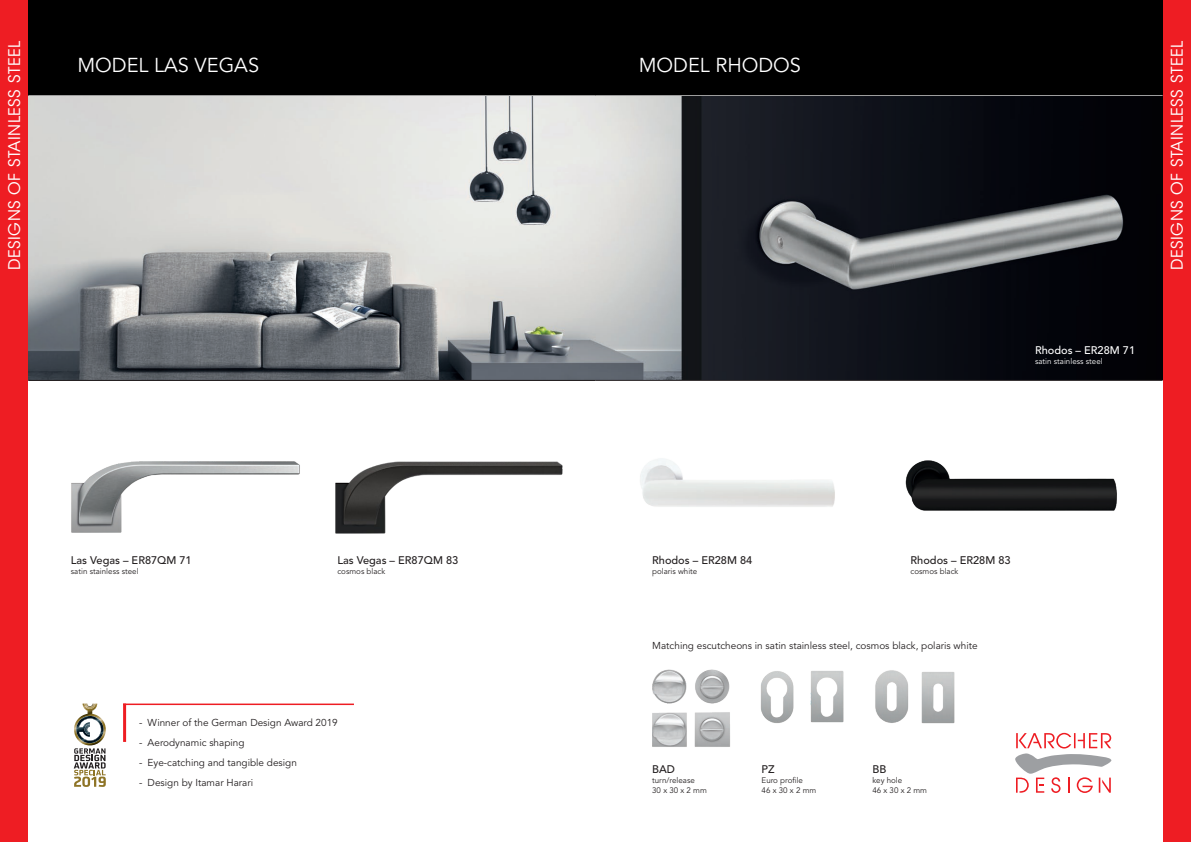
<style>
.page{position:relative;width:1191px;height:842px;background:#fff}
.page>*{position:absolute;margin:0;border:0;box-sizing:border-box;transform-origin:0 0}
.t1{font:20px "Avenir LT Std";color:#fff}
.t2{font:16px "ITC Avant Garde Std";letter-spacing:.03em;color:#fff}
.t3{font:500 11px "Avenir LT Std";color:#231f20}
.t4{font:500 11px "Avenir LT Std";color:#fff}
.t5{font:10px "Avenir LT Std";color:#231f20}
.t6{font:8px/10px "Avenir LT Std";color:#231f20}
.t7{font:8px "Avenir LT Std";color:#fff}
</style>
<div class="page">
<div style="left:1162px;top:0;width:29px;height:842px;background:#ee1d23"></div>
<div style="left:0;top:0;width:28px;height:842px;background:#ee1d23"></div>
<div style="left:28px;top:0;width:1134px;height:96px;background:#000"></div>
<hr style="left:28px;top:95px;width:567px;height:1px;background:#fff">
<hr style="left:595px;top:95px;width:567px;height:1px;background:#fff">
<svg style="left:1015px;top:733px;width:96px;height:60px"></svg>
<img style="left:28px;top:96px;width:1134px;height:284px">
<img style="left:71px;top:461px;width:229px;height:72px">
<img style="left:905px;top:460px;width:212px;height:51px">
<img style="left:640px;top:458px;width:195px;height:49px">
<img style="left:74px;top:703px;width:32px;height:42px">
<img style="left:76px;top:716px;width:28px;height:27px">
<svg style="left:85px;top:703px;width:10px;height:6px"></svg>
<img style="left:79px;top:718px;width:22px;height:23px">
<svg style="left:74px;top:748px;width:32px;height:39px"></svg>
<hr style="left:123px;top:703px;width:3px;height:39px;background:#ee1d23">
<hr style="left:123px;top:703px;width:231px;height:2px;background:#ee1d23">
<img style="left:875px;top:670px;width:21px;height:53px">
<img style="left:896px;top:671px;width:59px;height:53px">
<img style="left:760px;top:671px;width:25px;height:52px">
<img style="left:785px;top:671px;width:59px;height:52px">
<img style="left:652px;top:669px;width:34px;height:35px">
<img style="left:686px;top:669px;width:44px;height:35px">
<img style="left:652px;top:712px;width:78px;height:35px">
<hr style="left:28px;top:380px;width:567px;height:1px;background:#231f20">
<hr style="left:595px;top:380px;width:567px;height:1px;background:#231f20">
<img style="left:335px;top:461px;width:228px;height:73px">
<h2 class="t2" style="left:5px;top:270px;width:230px;rotate:-90deg">DESIGNS OF STAINLESS STEEL</h2>
<h2 class="t2" style="left:1167px;top:270px;width:230px;rotate:-90deg">DESIGNS OF STAINLESS STEEL</h2>
<h1 class="t1" style="left:77px;top:53px;width:183px">MODEL LAS VEGAS</h1>
<h1 class="t1" style="left:638px;top:53px;width:164px">MODEL RHODOS</h1>
<p class="t3" style="left:71px;top:554px;width:122px">Las Vegas – ER87QM 71</p>
<p class="t6" style="left:71px;top:566px;width:69px">satin stainless steel</p>
<p class="t3" style="left:337px;top:554px;width:122px">Las Vegas – ER87QM 83</p>
<p class="t6" style="left:337px;top:566px;width:49px">cosmos black</p>
<p class="t5" style="left:139px;top:717px;width:200px">- Winner of the German Design Award 2019</p>
<p class="t5" style="left:139px;top:737px;width:107px">- Aerodynamic shaping</p>
<p class="t5" style="left:139px;top:757px;width:159px">- Eye-catching and tangible design</p>
<p class="t5" style="left:139px;top:777px;width:115px">- Design by Itamar Harari</p>
<p class="t4" style="left:1035px;top:344px;width:102px">Rhodos – ER28M 71</p>
<p class="t7" style="left:1035px;top:357px;width:69px">satin stainless steel</p>
<p class="t3" style="left:652px;top:554px;width:102px">Rhodos – ER28M 84</p>
<p class="t6" style="left:652px;top:566px;width:47px">polaris white</p>
<p class="t3" style="left:910px;top:554px;width:102px">Rhodos – ER28M 83</p>
<p class="t6" style="left:910px;top:566px;width:49px">cosmos black</p>
<p class="t5" style="left:652px;top:640px;width:327px">Matching escutcheons in satin stainless steel, cosmos black, polaris white</p>
<p class="t3" style="left:652px;top:763px;width:24px">BAD</p>
<p class="t6" style="left:652px;top:775px;width:56px">turn/release<br>30 x 30 x 2 mm</p>
<p class="t3" style="left:761px;top:763px;width:15px">PZ</p>
<p class="t6" style="left:761px;top:775px;width:56px">Euro profile<br>46 x 30 x 2 mm</p>
<p class="t3" style="left:872px;top:763px;width:15px">BB</p>
<p class="t6" style="left:872px;top:775px;width:56px">key hole<br>46 x 30 x 2 mm</p>
</div>
